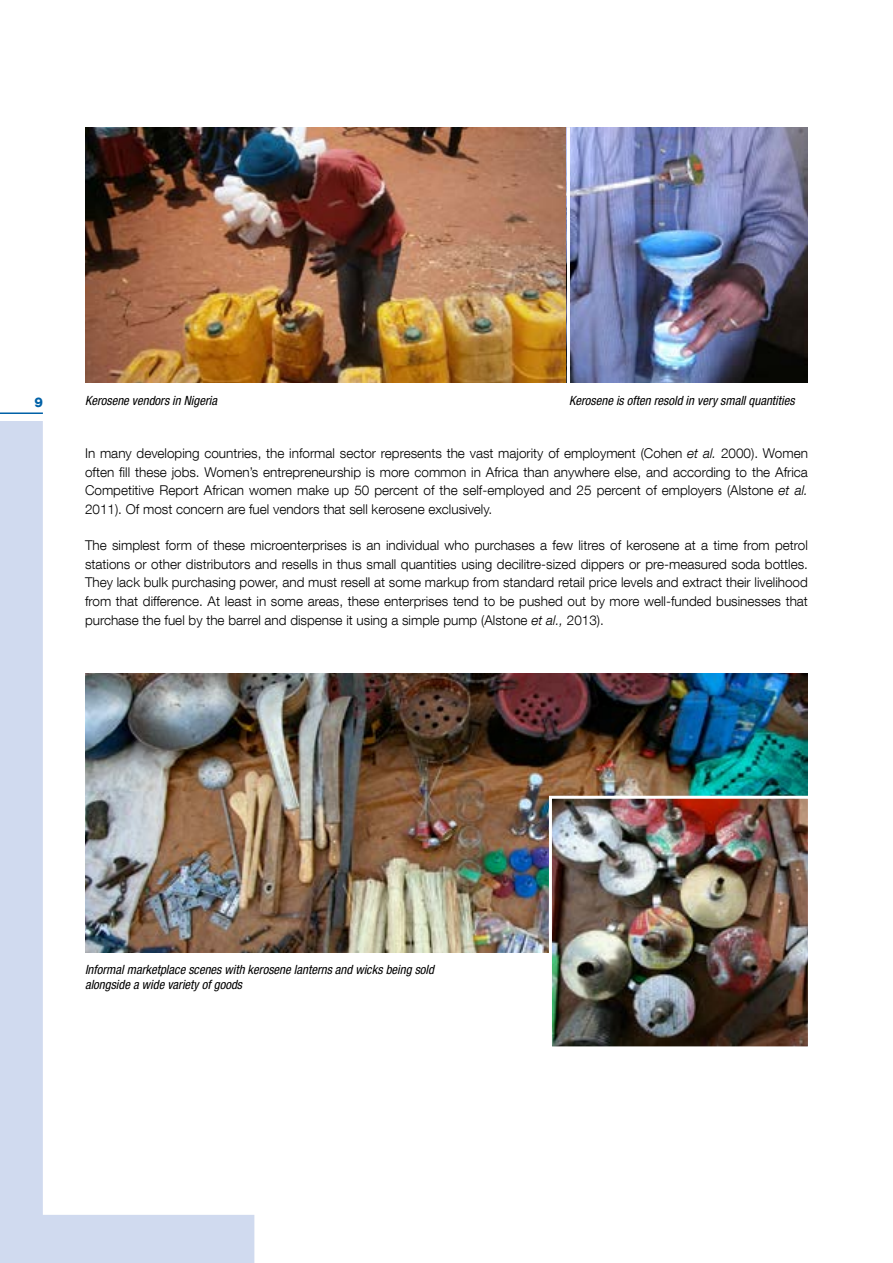
<style>
.page{position:relative;width:893px;height:1263px;background:#fff}
.page>*{position:absolute;margin:0;border:0;box-sizing:border-box;transform-origin:0 0}
.Texte_courant{font:300 13.5px/18.8px "Helvetica Neue LT Com";color:#000;text-align:justify}
.t1{font:800 13.5px "Helvetica Neue LT Com";color:#0061a7}
.Légendes_photos{font:italic condensed 12.75px/14.2px "Helvetica Neue LT Com";color:#000}
.s1{font-style:italic}
</style>
<div class="page">
<svg style="left:0;top:421px;width:254px;height:842px"></svg>
<hr style="left:0;top:412px;width:43px;height:2px;background:#0061a7">
<img style="left:85px;top:128px;width:723px;height:255px">
<hr style="left:567px;top:127px;width:3px;height:261px;background:#fff">
<img style="left:85px;top:673px;width:723px;height:279px">
<img style="left:547px;top:794px;width:261px;height:253px">
<p class="t1" style="left:34px;top:394px;width:10px">9</p>
<p class="Légendes_photos" style="left:85px;top:393px;width:134px">Kerosene vendors in Nigeria</p>
<p class="Légendes_photos" style="left:569px;top:393px;width:227px">Kerosene is often resold in very small quantities</p>
<p class="Texte_courant" style="left:85px;top:443px;width:724px">In many developing countries, the informal sector represents the vast majority of employment (Cohen <span class="s1">et al.</span> 2000). Women often fill these jobs. Women’s entrepreneurship is more common in Africa than anywhere else, and according to the Africa Competitive Report African women make up 50 percent of the self-employed and 25 percent of employers (Alstone <span class="s1">et al.<br></span>2011). Of most concern are fuel vendors that sell kerosene exclusively.</p>
<p class="Texte_courant" style="left:85px;top:535px;width:724px">The simplest form of these microenterprises is an individual who purchases a few litres of kerosene at a time from petrol stations or other distributors and resells in thus small quantities using decilitre-sized dippers or pre-measured soda bottles.<br>They lack bulk purchasing power, and must resell at some markup from standard retail price levels and extract their livelihood from that difference. At least in some areas, these enterprises tend to be pushed out by more well-funded businesses that purchase the fuel by the barrel and dispense it using a simple pump (Alstone <span class="s1">et al.,</span> 2013).</p>
<p class="Légendes_photos" style="left:85px;top:963px;width:350px">Informal marketplace scenes with kerosene lanterns and wicks being sold alongside a wide variety of goods</p>
</div>
